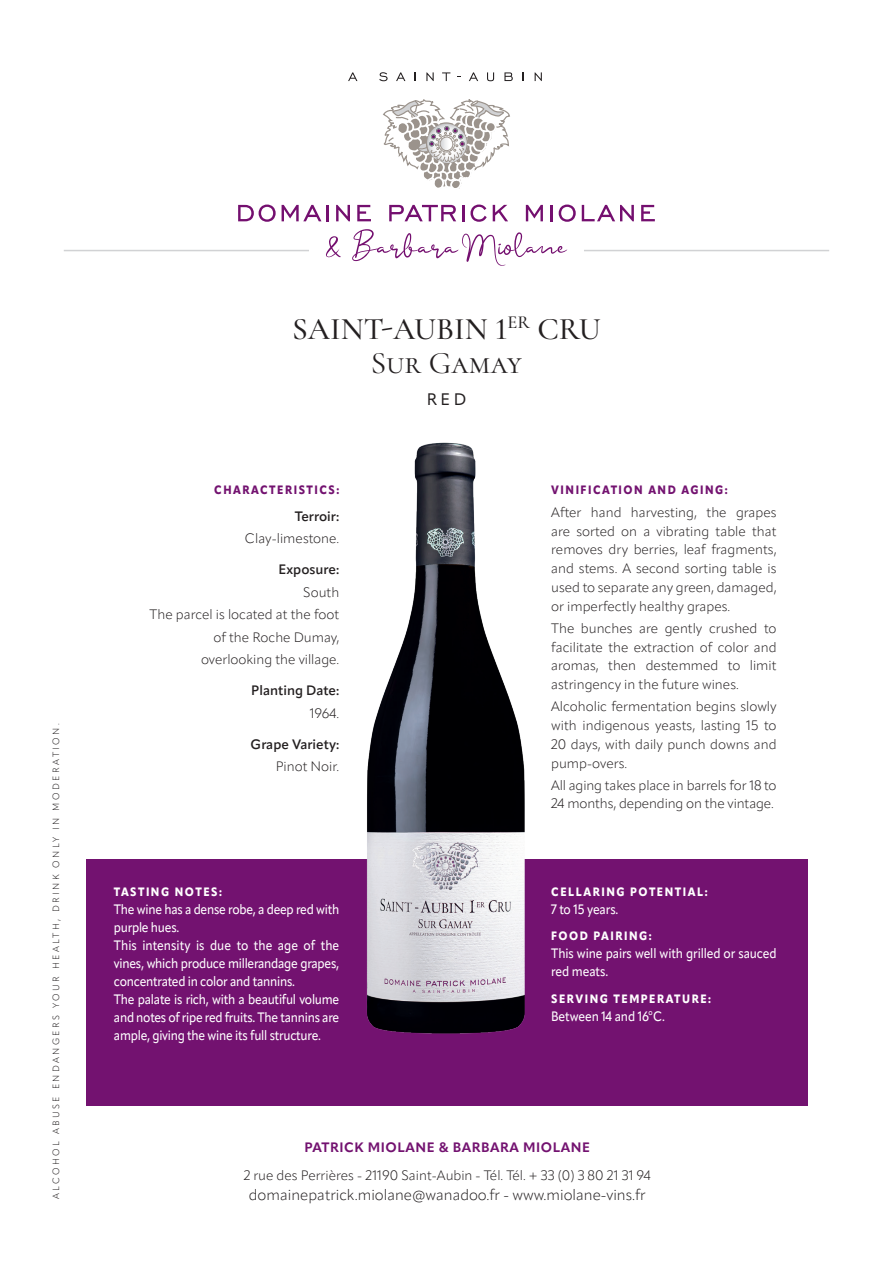
<style>
.page{position:relative;width:893px;height:1263px;background:#fff}
.page>*{position:absolute;margin:0;border:0;box-sizing:border-box;transform-origin:0 0}
.t1{font:500 31.5px "Cormorant Garamond";color:#231f20}
.t2{font:31.5px "Cormorant Garamond";color:#231f20}
.t3{font:16.5px "Apparat";color:#231f20}
.t4{font:300 15px "Apparat";color:#231f20}
.t5{font:300 13.5px/18.8px "Apparat";color:#231f20;text-align:justify}
.t6{font:500 13.5px/18px "Apparat";letter-spacing:-.02em;color:#fff;scale:.9 1}
.t7{font:600 13.5px/22.5px "Apparat";color:#231f20;text-align:right}
.t8{font:700 13.5px "Apparat";letter-spacing:.04em;color:#731270}
.t9{font:800 12px "Apparat";letter-spacing:.14em;color:#fff;scale:.9 1}
.t10{font:800 12px "Apparat";letter-spacing:.14em;color:#731270;scale:.9 1}
.t11{font:300 9px "Apparat";letter-spacing:.27em;color:#231f20}
.s1{font-weight:600}
.s2{font-weight:300}
</style>
<div class="page">
<svg style="left:383px;top:99px;width:127px;height:90px"></svg>
<svg style="left:238px;top:205px;width:38px;height:17px"></svg>
<svg style="left:282px;top:205px;width:39px;height:16px"></svg>
<hr style="left:326px;top:205px;width:3px;height:16px;background:#740f6f">
<svg style="left:336px;top:205px;width:14px;height:16px"></svg>
<svg style="left:357px;top:205px;width:14px;height:16px"></svg>
<svg style="left:389px;top:205px;width:67px;height:16px"></svg>
<svg style="left:462px;top:205px;width:2px;height:16px"></svg>
<svg style="left:470px;top:205px;width:17px;height:17px"></svg>
<svg style="left:493px;top:205px;width:15px;height:16px"></svg>
<svg style="left:526px;top:205px;width:17px;height:16px"></svg>
<hr style="left:550px;top:205px;width:3px;height:16px;background:#740f6f">
<svg style="left:559px;top:205px;width:17px;height:17px"></svg>
<svg style="left:582px;top:205px;width:52px;height:16px"></svg>
<svg style="left:641px;top:205px;width:14px;height:16px"></svg>
<svg style="left:348px;top:72px;width:9px;height:9px"></svg>
<svg style="left:379px;top:72px;width:9px;height:9px"></svg>
<svg style="left:396px;top:72px;width:9px;height:9px"></svg>
<svg style="left:426px;top:72px;width:8px;height:9px"></svg>
<svg style="left:442px;top:72px;width:8px;height:9px"></svg>
<svg style="left:469px;top:72px;width:9px;height:9px"></svg>
<svg style="left:487px;top:72px;width:7px;height:9px"></svg>
<svg style="left:504px;top:72px;width:9px;height:9px"></svg>
<svg style="left:535px;top:72px;width:7px;height:9px"></svg>
<svg style="left:326px;top:236px;width:15px;height:21px"></svg>
<svg style="left:352px;top:229px;width:215px;height:37px"></svg>
<hr style="left:64px;top:250px;width:245px;height:1px;background:#d1d2d4">
<hr style="left:584px;top:250px;width:245px;height:1px;background:#d1d2d4">
<div style="left:86px;top:859px;width:722px;height:246px;background:#731270"></div>
<img style="left:366px;top:442px;width:159px;height:592px">
<p class="t11" style="left:51px;top:1199px;width:477px;rotate:-90deg">ALCOHOL ABUSE ENDANGERS YOUR HEALTH, DRINK ONLY IN MODERATION.</p>
<p class="t1" style="left:292px;top:309px;width:310px">SAINT-AUBIN 1<sup>ER</sup> CRU</p>
<p class="t2" style="left:371px;top:344px;width:153px">Sur Gamay</p>
<p class="t3" style="left:427px;top:389px;width:41px">RED</p>
<p class="t10" style="left:214px;top:482px;width:140px">CHARACTERISTICS:</p>
<p class="t5" style="left:245px;top:505px;width:96px;line-height:22.5px;text-align:right"><span class="s1">Terroir:<br></span>Clay-limestone.</p>
<p class="t5" style="left:150px;top:558px;width:191px;line-height:22.5px;text-align:right"><span class="s1">Exposure:<br></span>South<br>The parcel is located at the foot of the Roche Dumay, overlooking the village.</p>
<p class="t7" style="left:251px;top:679px;width:90px">Planting Date:<br><span class="s2">1964.</span></p>
<p class="t7" style="left:250px;top:733px;width:90px">Grape Variety:<br><span class="s2">Pinot Noir.</span></p>
<p class="t9" style="left:114px;top:884px;width:121px">TASTING NOTES:</p>
<p class="t6" style="left:114px;top:900px;width:252px">The wine has a dense robe, a deep red with purple hues.</p>
<p class="t6" style="left:114px;top:936px;width:252px;text-align:justify">This intensity is due to the age of the vines, which produce millerandage grapes, concentrated in color and tannins.</p>
<p class="t6" style="left:114px;top:990px;width:252px;text-align:justify">The palate is rich, with a beautiful volume and notes of ripe red fruits. The tannins are ample, giving the wine its full structure.</p>
<p class="t10" style="left:551px;top:482px;width:198px">VINIFICATION AND AGING:</p>
<p class="t5" style="left:551px;top:503px;width:227px">After hand harvesting, the grapes are sorted on a vibrating table that removes dry berries, leaf fragments, and stems. A second sorting table is used to separate any green, damaged, or imperfectly healthy grapes.</p>
<p class="t5" style="left:551px;top:619px;width:227px">The bunches are gently crushed to facilitate the extraction of color and aromas, then destemmed to limit astringency in the future wines.</p>
<p class="t5" style="left:551px;top:697px;width:227px">Alcoholic fermentation begins slowly with indigenous yeasts, lasting 15 to 20 days, with daily punch downs and pump-overs.</p>
<p class="t5" style="left:551px;top:776px;width:227px">All aging takes place in barrels for 18 to<br>24 months, depending on the vintage.</p>
<p class="t9" style="left:551px;top:884px;width:175px">CELLARING POTENTIAL:</p>
<p class="t6" style="left:551px;top:900px;width:76px">7 to 15 years.</p>
<p class="t9" style="left:551px;top:928px;width:113px">FOOD PAIRING:</p>
<p class="t6" style="left:551px;top:944px;width:252px">This wine pairs well with grilled or sauced red meats.</p>
<p class="t9" style="left:551px;top:991px;width:179px">SERVING TEMPERATURE:</p>
<p class="t6" style="left:551px;top:1007px;width:128px">Between 14 and 16°C.</p>
<p class="t8" style="left:304px;top:1139px;width:287px">PATRICK MIOLANE &amp; BARBARA MIOLANE</p>
<p class="t5" style="left:244px;top:1166px;width:409px">2 rue des Perrières - 21190 Saint-Aubin - Tél. Tél. + 33 (0) 3 80 21 31 94</p>
<p class="t4" style="left:249px;top:1185px;width:398px">domainepatrick.miolane@wanadoo.fr - www.miolane-vins.fr</p>
</div>
